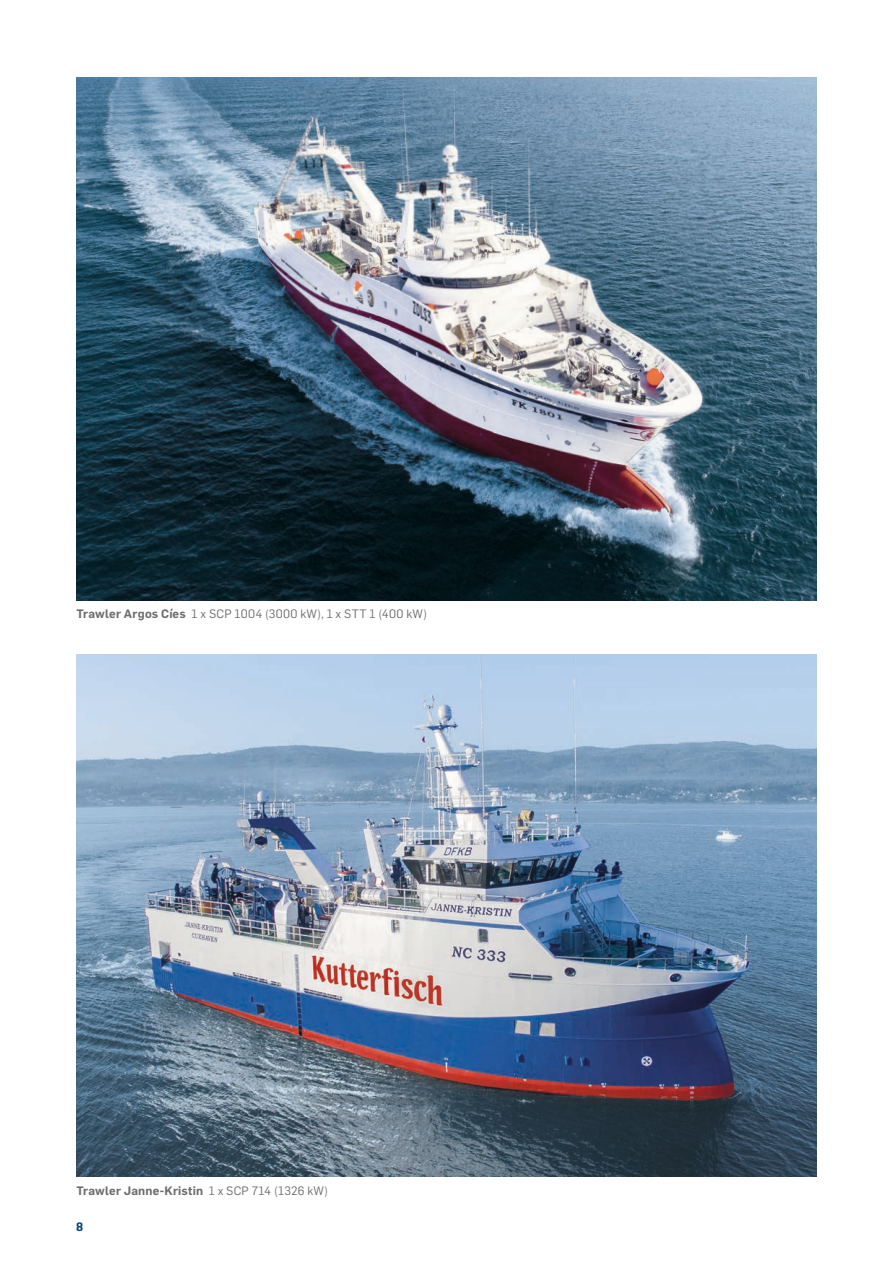
<style>
.page{position:relative;width:893px;height:1263px;background:#fff}
.page>*{position:absolute;margin:0;border:0;box-sizing:border-box;transform-origin:0 0}
.t1{font:12px "Flama";letter-spacing:.03em;color:#6c6d70}
.t2{font:600 12px "Flama";letter-spacing:.015em;color:#6c6d70}
.t3{font:600 12px "Flama";color:#004279}
.s1{font-weight:600}
.s2{font-weight:400}
</style>
<div class="page">
<img style="left:77px;top:655px;width:739px;height:522px">
<img style="left:77px;top:78px;width:739px;height:522px">
<p class="t1" style="left:77px;top:605px;width:352px"><span class="s1">Trawler Argos Cíes</span> 1 x SCP 1004 (3000 kW), 1 x STT 1 (400 kW)</p>
<p class="t2" style="left:77px;top:1182px;width:253px">Trawler Janne-Kristin <span class="s2">1 x SCP 714 (1326 kW)</span></p>
<p class="t3" style="left:76px;top:1218px;width:9px">8</p>
</div>
